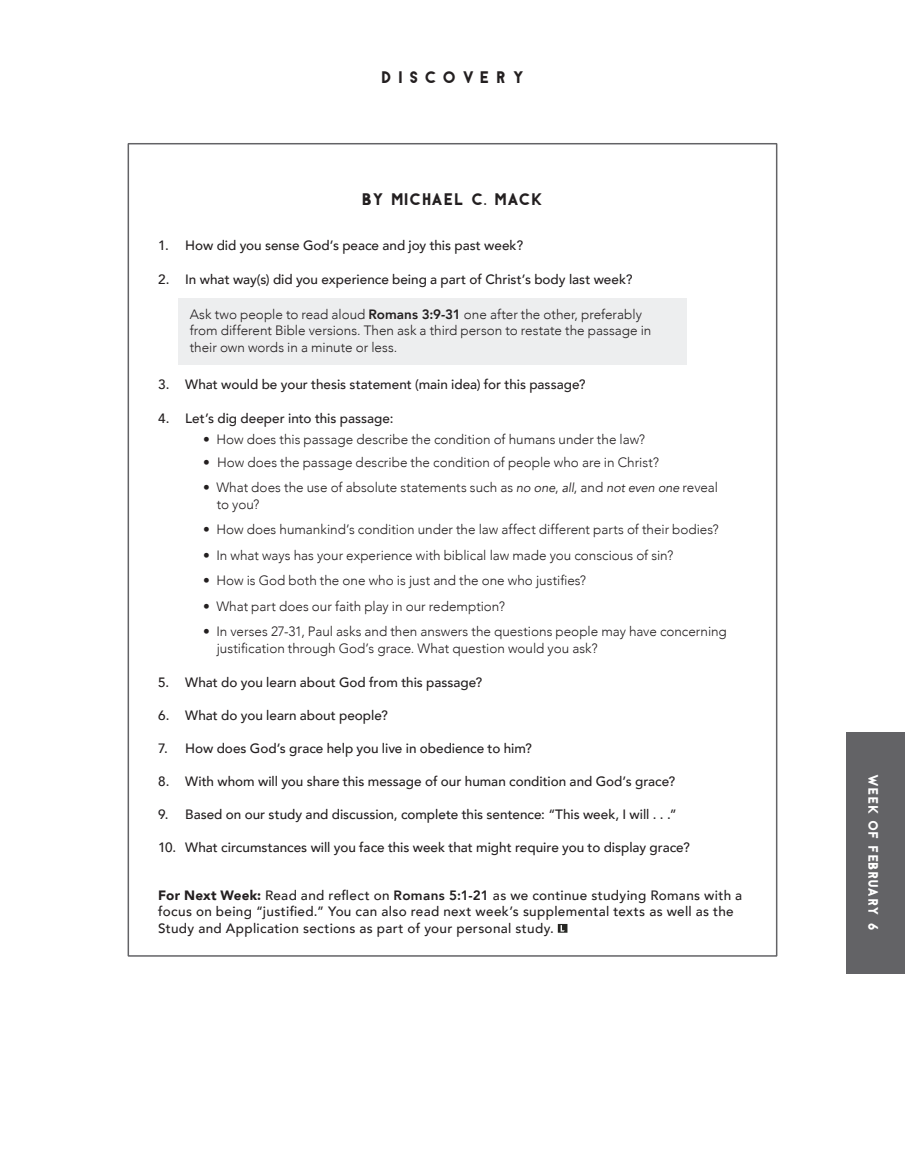
<style>
.page{position:relative;width:905px;height:1161px;background:#fff}
.page>*{position:absolute;margin:0;border:0;box-sizing:border-box;transform-origin:0 0}
.t1{font:15px "Antraste";color:#231f20}
.t2{font:15px "Antraste";letter-spacing:.4em;color:#231f20}
.t3{font:300 13.5px/16.5px "Avenir";color:#231f20}
.t4{font:500 13.5px "Avenir";color:#231f20}
.t5{font:500 13.5px/16.5px "Avenir";letter-spacing:.025em;color:#231f20}
.t6{font:12.3px "Antraste";color:#fff}
.s1{font-weight:800}
.s2{font-weight:400;font-style:italic;font-size:12.75px}
.s3{font-weight:900}
</style>
<div class="page">
<div style="left:128px;top:143px;width:649px;height:814px;background:#fff;border:2px solid #636366"></div>
<div style="left:179px;top:298px;width:508px;height:67px;background:#edeeef"></div>
<svg style="left:558px;top:924px;width:9px;height:9px"></svg>
<div style="left:846px;top:732px;width:58px;height:241px;background:#636366"></div>
<p class="t2" style="left:381px;top:68px;width:145px">DISCOVERY</p>
<p class="t1" style="left:362px;top:189px;width:183px">BY MICHAEL C. MACK</p>
<p class="t4" style="left:158px;top:234px;width:366px">1. How did you sense God’s peace and joy this past week?</p>
<p class="t4" style="left:158px;top:268px;width:476px">2. In what way(s) did you experience being a part of Christ’s body last week?</p>
<p class="t3" style="left:190px;top:306px;width:463px">Ask two people to read aloud <span class="s1">Romans 3:9-31</span> one after the other, preferably from different Bible versions. Then ask a third person to restate the passage in their own words in a minute or less.</p>
<p class="t4" style="left:158px;top:372px;width:429px">3. What would be your thesis statement (main idea) for this passage?</p>
<p class="t4" style="left:158px;top:407px;width:237px">4. Let’s dig deeper into this passage:</p>
<p class="t3" style="left:203px;top:431px;width:443px">• How does this passage describe the condition of humans under the law?</p>
<p class="t3" style="left:203px;top:454px;width:457px">• How does the passage describe the condition of people who are in Christ?</p>
<p class="t3" style="left:217px;top:479px;width:502px;text-indent:-14px">• What does the use of absolute statements such as <span class="s2">no one</span>, <span class="s2">all</span>, and <span class="s2">not even one</span> reveal to you?</p>
<p class="t3" style="left:203px;top:521px;width:517px">• How does humankind’s condition under the law affect different parts of their bodies?</p>
<p class="t3" style="left:203px;top:547px;width:471px">• In what ways has your experience with biblical law made you conscious of sin?</p>
<p class="t3" style="left:203px;top:572px;width:384px">• How is God both the one who is just and the one who justifies?</p>
<p class="t3" style="left:203px;top:598px;width:303px">• What part does our faith play in our redemption?</p>
<p class="t3" style="left:217px;top:623px;width:511px;text-indent:-14px">• In verses 27-31, Paul asks and then answers the questions people may have concerning justification through God’s grace. What question would you ask?</p>
<p class="t4" style="left:158px;top:671px;width:325px">5. What do you learn about God from this passage?</p>
<p class="t4" style="left:158px;top:704px;width:231px">6. What do you learn about people?</p>
<p class="t4" style="left:158px;top:737px;width:375px">7. How does God’s grace help you live in obedience to him?</p>
<p class="t4" style="left:158px;top:770px;width:518px">8. With whom will you share this message of our human condition and God’s grace?</p>
<p class="t4" style="left:158px;top:803px;width:520px">9. Based on our study and discussion, complete this sentence: “This week, I will . . .”</p>
<p class="t4" style="left:158px;top:836px;width:533px">10. What circumstances will you face this week that might require you to display grace?</p>
<p class="t5" style="left:158px;top:886px;width:585px"><span class="s3">For Next Week:</span> Read and reflect on <span class="s1">Romans 5:1-21</span> as we continue studying Romans with a focus on being “justified.” You can also read next week’s supplemental texts as well as the<br>Study and Application sections as part of your personal study.</p>
<p class="t6" style="left:881px;top:774px;width:158px;rotate:90deg">WEEK OF FEBRUARY 6</p>
</div>
